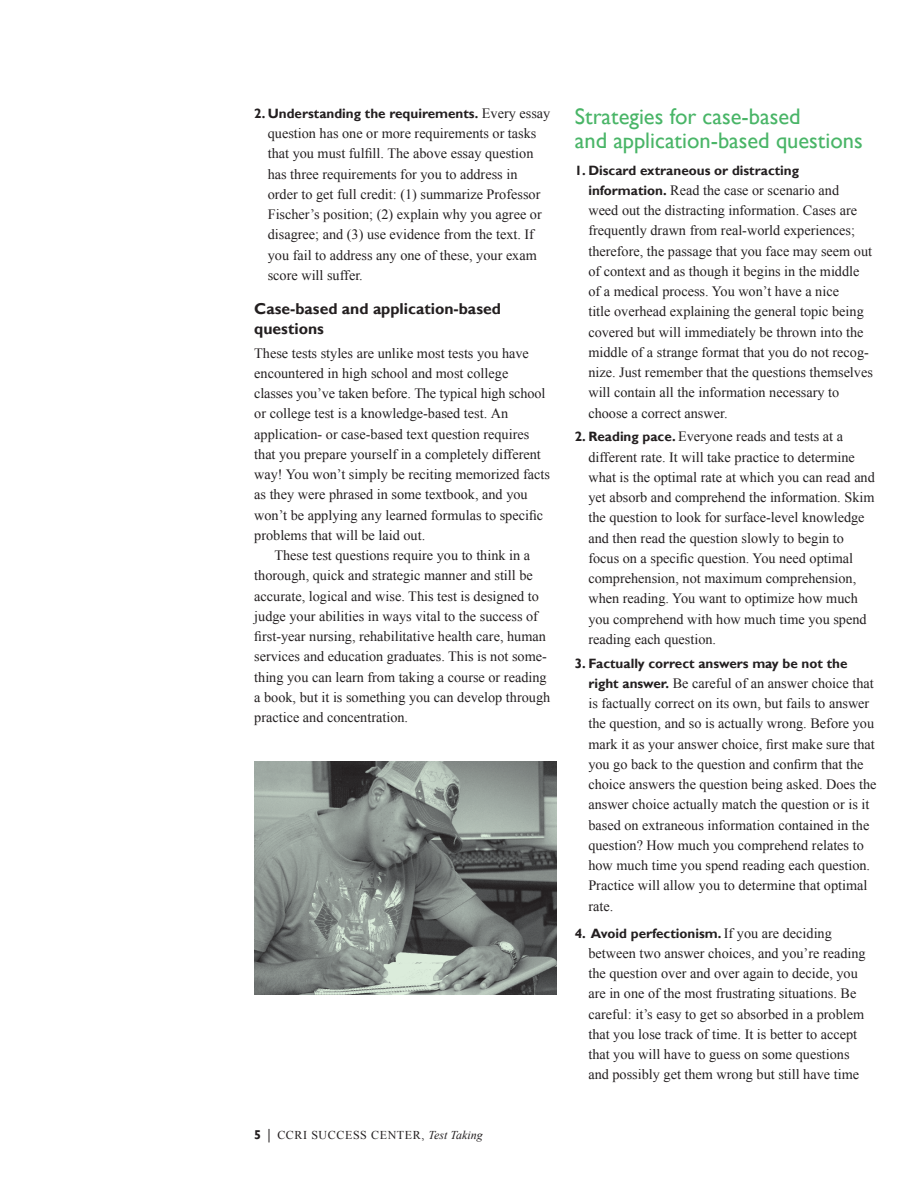
<style>
.page{position:relative;width:918px;height:1188px;background:#fff}
.page>*{position:absolute;margin:0;border:0;box-sizing:border-box;transform-origin:0 0}
.t1{font:22.5px/24px "Gill Sans";color:#49b567}
.t2{font:700 15.75px/20.2px "Gill Sans";color:#231f20}
.t3{font:14.25px/20.2px "Times New Roman";color:#231f20}
.t4{font:700 13.5px "Gill Sans";color:#231f20}
.t5{font:12px "Times New Roman";letter-spacing:.05em;color:#231f20}
.s1{font-family:"Times New Roman";font-size:14.25px}
.s2{font-family:"Times New Roman";font-weight:400;font-size:14.25px}
.s3{font-family:"Gill Sans";font-weight:700;font-size:12.75px}
.s4{font-family:"Gill Sans";font-size:14.7px}
.s5{font-style:italic}
.s6{font-family:"Gill Sans";font-weight:700;font-size:13.5px}
</style>
<div class="page">
<img style="left:254px;top:762px;width:303px;height:233px">
<p class="t4" style="left:254px;top:105px;width:298px">2. Understanding the requirements<span class="s1">.</span> <span class="s2">Every essay</span></p>
<p class="t3" style="left:268px;top:123px;width:276px">question has one or more requirements or tasks that you must fulfill. The above essay question has three requirements for you to address in order to get full credit: (1) summarize Professor Fischer’s position; (2) explain why you agree or disagree; and (3) use evidence from the text. If you fail to address any one of these, your exam score will suffer.</p>
<p class="t2" style="left:254px;top:299px;width:248px">Case-based and application-based questions</p>
<p class="t3" style="left:254px;top:343px;width:297px">These tests styles are unlike most tests you have encountered in high school and most college classes you’ve taken before. The typical high school or college test is a knowledge-based test. An application- or case-based text question requires that you prepare yourself in a completely different way! You won’t simply be reciting memorized facts as they were phrased in some textbook, and you won’t be applying any learned formulas to specific problems that will be laid out.</p>
<p class="t3" style="left:254px;top:545px;width:298px;text-indent:20px">These test questions require you to think in a thorough, quick and strategic manner and still be accurate, logical and wise. This test is designed to judge your abilities in ways vital to the success of first-year nursing, rehabilitative health care, human services and education graduates. This is not some&shy;thing you can learn from taking a course or reading a book, but it is something you can develop through practice and concentration.</p>
<p class="t5" style="left:254px;top:1127px;width:230px"><span class="s3">5</span> <span class="s4">|</span> CCRI SUCCESS CENTER, <span class="s5">Test Taking</span></p>
<h1 class="t1" style="left:575px;top:104px;width:289px">Strategies for case-based<br>and application-based questions</h1>
<p class="t4" style="left:575px;top:162px;width:226px">1. Discard extraneous or distracting</p>
<p class="t3" style="left:588px;top:180px;width:286px"><span class="s6">information.</span> Read the case or scenario and<br>weed out the distracting information. Cases are frequently drawn from real-world experiences; therefore, the passage that you face may seem out of context and as though it begins in the middle of a medical process. You won’t have a nice<br>title overhead explaining the general topic being covered but will immediately be thrown into the middle of a strange format that you do not recog&shy;nize. Just remember that the questions themselves will contain all the information necessary to choose a correct answer.</p>
<p class="t3" style="left:588px;top:426px;width:288px;text-indent:-14px"><span class="s6">2. Reading pace.</span> Everyone reads and tests at a different rate. It will take practice to determine what is the optimal rate at which you can read and yet absorb and comprehend the information. Skim the question to look for surface-level knowledge and then read the question slowly to begin to focus on a specific question. You need optimal comprehension, not maximum comprehension, when reading. You want to optimize how much you comprehend with how much time you spend reading each question.</p>
<p class="t4" style="left:575px;top:655px;width:274px">3. Factually correct answers may be not the</p>
<p class="t3" style="left:588px;top:673px;width:290px"><span class="s6">right answer.</span> Be careful of an answer choice that is factually correct on its own, but fails to answer the question, and so is actually wrong. Before you mark it as your answer choice, first make sure that you go back to the question and confirm that the choice answers the question being asked. Does the answer choice actually match the question or is it based on extraneous information contained in the question? How much you comprehend relates to how much time you spend reading each question.<br>Practice will allow you to determine that optimal rate.</p>
<p class="t4" style="left:575px;top:925px;width:259px">4. Avoid perfectionism. <span class="s2">If you are deciding</span></p>
<p class="t3" style="left:588px;top:943px;width:279px">between two answer choices, and you’re reading the question over and over again to decide, you are in one of the most frustrating situations. Be careful: it’s easy to get so absorbed in a problem that you lose track of time. It is better to accept that you will have to guess on some questions and possibly get them wrong but still have time</p>
</div>
